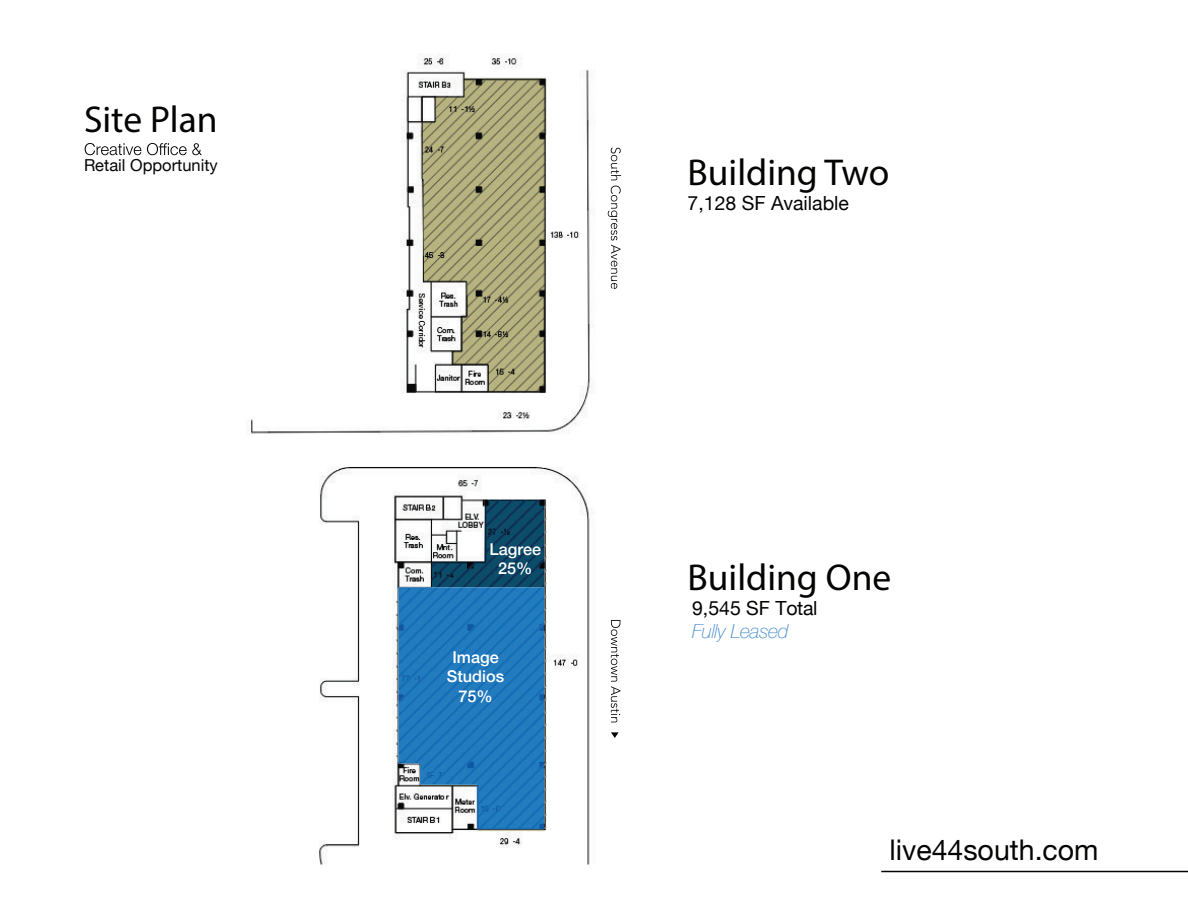
<style>
.page{position:relative;width:1188px;height:918px;background:#fff}
.page>*{position:absolute;margin:0;border:0;box-sizing:border-box;transform-origin:0 0}
.t1{font:37.5px "Myriad Pro";color:#040503}
.t2{font:28.5px "Helvetica Neue";color:#040503}
.t3{font:19.5px "Helvetica Neue";color:#040503}
.t4{font:italic 100 19.5px "Helvetica Neue";letter-spacing:-.015em;color:#3f89c8}
.t5{font:16.5px "Helvetica Neue";color:#040503}
.t6{font:500 16.2px/19.5px "Helvetica Neue";color:#fff;text-align:center}
</style>
<div class="page">
<hr style="left:881px;top:871px;width:307px;height:1px;background:#040503">
<img style="left:248px;top:53px;width:374px;height:812px">
<svg style="left:611px;top:147px;width:10px;height:33px"></svg>
<svg style="left:608px;top:186px;width:13px;height:103px"></svg>
<svg style="left:611px;top:620px;width:9px;height:102px"></svg>
<svg style="left:611px;top:732px;width:8px;height:6px"></svg>
<svg style="left:85px;top:143px;width:117px;height:12px"></svg>
<img style="left:432px;top:500px;width:112px;height:87px">
<img style="left:398px;top:587px;width:146px;height:242px">
<p class="t1" style="left:84px;top:96px;width:135px">Site Plan</p>
<p class="t5" style="left:84px;top:154px;width:135px">Retail Opportunity</p>
<p class="t6" style="left:489px;top:538px;width:53px">Lagree<br>25%</p>
<p class="t6" style="left:447px;top:646px;width:59px">Image<br>Studios<br>75%</p>
<p class="t1" style="left:688px;top:150px;width:203px">Building Two</p>
<p class="t3" style="left:688px;top:189px;width:163px">7,128 SF Available</p>
<p class="t1" style="left:688px;top:555px;width:205px">Building One</p>
<p class="t3" style="left:692px;top:594px;width:127px">9,545 SF Total</p>
<p class="t4" style="left:692px;top:616px;width:98px">Fully Leased</p>
<p class="t2" style="left:890px;top:830px;width:211px">live44south.com</p>
</div>
